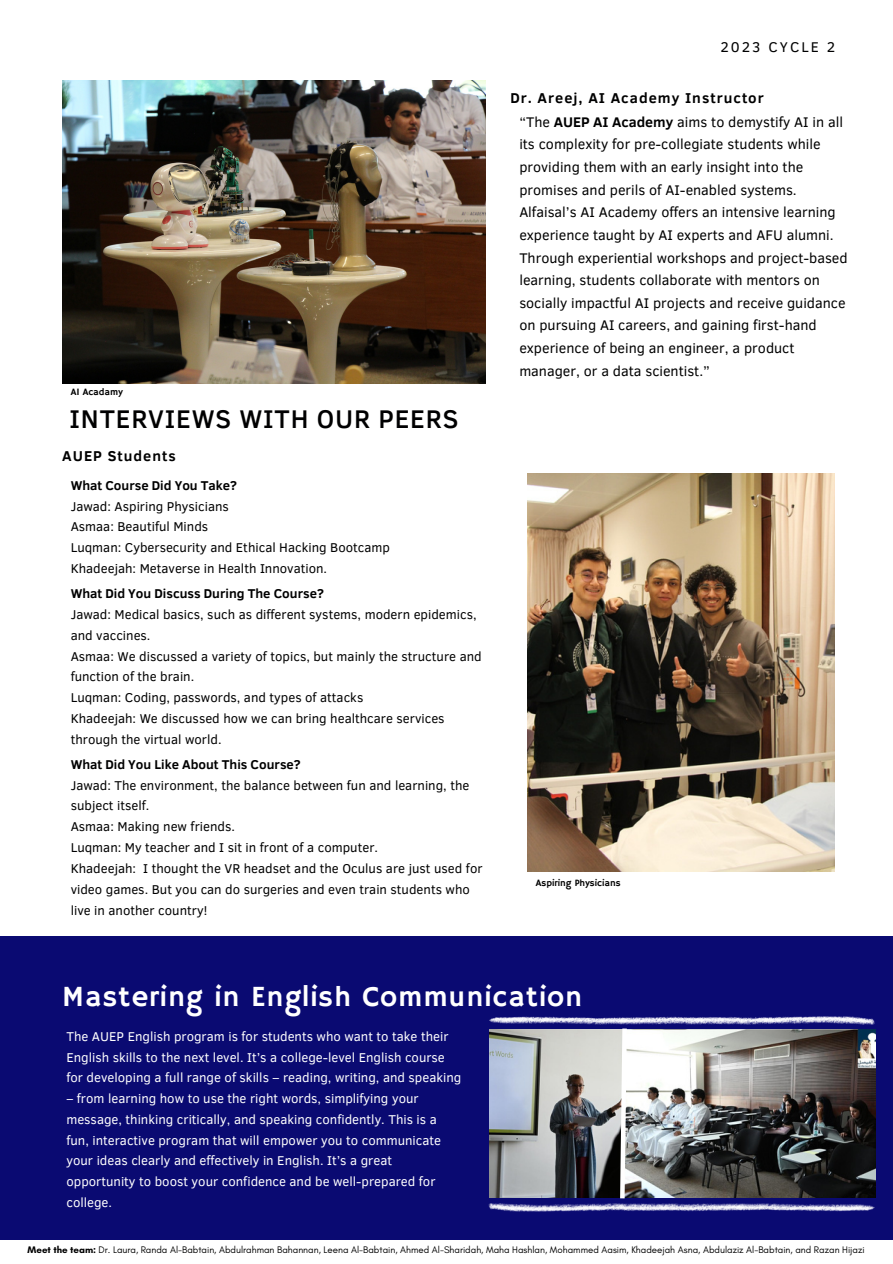
<style>
.page{position:relative;width:893px;height:1264px;background:#fff}
.page>*{position:absolute;margin:0;border:0;box-sizing:border-box;transform-origin:0 0}
.t1{font:29.1px "Hammersmith One";letter-spacing:.03em;color:#fff}
.t2{font:500 26.25px "Clear Sans";letter-spacing:.03em;color:#000001}
.t3{font:700 14.55px "Clear Sans";letter-spacing:.07em;color:#000001}
.t4{font:14.4px "Clear Sans";letter-spacing:.14em;color:#000001}
.t5{font:14.25px/22.6px "Clear Sans";color:#000001}
.t6{font:13.05px/20.9px "Clear Sans";color:#000001}
.t7{font:13.05px/20.7px "Clear Sans";color:#fff}
.t8{font:700 13.05px "Clear Sans";color:#000001}
.t9{font:9.75px "Glacial Indifference";color:#000001}
.t10{font:9.75px "Hammersmith One";color:#000001}
.s1{font-weight:700}
</style>
<div class="page">
<img style="left:62px;top:81px;width:423px;height:302px">
<img style="left:528px;top:473px;width:306px;height:398px">
<div style="left:0;top:936px;width:892px;height:304px;background:#0a0a72"></div>
<img style="left:629px;top:1029px;width:246px;height:168px">
<img style="left:489px;top:1029px;width:128px;height:168px">
<svg style="left:617px;top:1028px;width:12px;height:171px;background:#c1c2c1"></svg>
<svg style="left:489px;top:1016px;width:386px;height:9px"></svg>
<svg style="left:488px;top:1203px;width:387px;height:8px;background:#9191bf"></svg>
<p class="t4" style="left:720px;top:37px;width:116px">2023 CYCLE 2</p>
<p class="t3" style="left:510px;top:87px;width:255px">Dr. Areej, AI Academy Instructor</p>
<p class="t10" style="left:71px;top:386px;width:54px">AI Acadamy</p>
<p class="t2" style="left:70px;top:400px;width:390px">INTERVIEWS WITH OUR PEERS</p>
<p class="t3" style="left:62px;top:445px;width:115px">AUEP Students</p>
<p class="t8" style="left:71px;top:476px;width:168px">What Course Did You Take?</p>
<p class="t6" style="left:71px;top:495px;width:160px">Jawad: Aspiring Physicians</p>
<p class="t6" style="left:71px;top:516px;width:139px">Asmaa: Beautiful Minds</p>
<p class="t6" style="left:71px;top:536px;width:321px">Luqman: Cybersecurity and Ethical Hacking Bootcamp</p>
<p class="t6" style="left:71px;top:557px;width:258px">Khadeejah: Metaverse in Health Innovation.</p>
<p class="t8" style="left:71px;top:584px;width:255px">What Did You Discuss During The Course?</p>
<p class="t6" style="left:71px;top:603px;width:407px">Jawad: Medical basics, such as different systems, modern epidemics, and vaccines.</p>
<p class="t6" style="left:71px;top:645px;width:412px">Asmaa: We discussed a variety of topics, but mainly the structure and function of the brain.</p>
<p class="t6" style="left:71px;top:686px;width:294px">Luqman: Coding, passwords, and types of attacks</p>
<p class="t6" style="left:71px;top:707px;width:375px">Khadeejah: We discussed how we can bring healthcare services through the virtual world.</p>
<p class="t8" style="left:71px;top:754px;width:231px">What Did You Like About This Course?</p>
<p class="t6" style="left:71px;top:774px;width:400px">Jawad: The environment, the balance between fun and learning, the subject itself.</p>
<p class="t6" style="left:71px;top:815px;width:166px">Asmaa: Making new friends.</p>
<p class="t6" style="left:71px;top:836px;width:309px">Luqman: My teacher and I sit in front of a computer.</p>
<p class="t6" style="left:71px;top:857px;width:413px">Khadeejah: I thought the VR headset and the Oculus are just used for video games. But you can do surgeries and even train students who live in another country!</p>
<p class="t5" style="left:519px;top:110px;width:330px">“The <span class="s1">AUEP AI Academy</span> aims to demystify AI in all its complexity for pre-collegiate students while providing them with an early insight into the promises and perils of AI-enabled systems.<br>Alfaisal’s AI Academy offers an intensive learning experience taught by AI experts and AFU alumni.<br>Through experiential workshops and project-based learning, students collaborate with mentors on socially impactful AI projects and receive guidance on pursuing AI careers, and gaining first-hand experience of being an engineer, a product manager, or a data scientist.”</p>
<p class="t10" style="left:536px;top:877px;width:86px">Aspiring Physicians</p>
<p class="t1" style="left:62px;top:979px;width:521px">Mastering in English Communication</p>
<p class="t7" style="left:66px;top:1025px;width:396px">The AUEP English program is for students who want to take their<br>English skills to the next level. It’s a college-level English course for developing a full range of skills – reading, writing, and speaking</p>
<p class="t7" style="left:66px;top:1087px;width:376px">– from learning how to use the right words, simplifying your message, thinking critically, and speaking confidently. This is a fun, interactive program that will empower you to communicate your ideas clearly and effectively in English. It’s a great opportunity to boost your confidence and be well-prepared for college.</p>
<p class="t9" style="left:28px;top:1244px;width:838px"><span class="s1">Meet the team:</span> Dr. Laura, Randa Al-Babtain, Abdulrahman Bahannan, Leena Al-Babtain, Ahmed Al-Sharidah, Maha Hashlan, Mohammed Aasim, Khadeejah Asna, Abdulaziz Al-Babtain, and Razan Hijazi</p>
</div>
